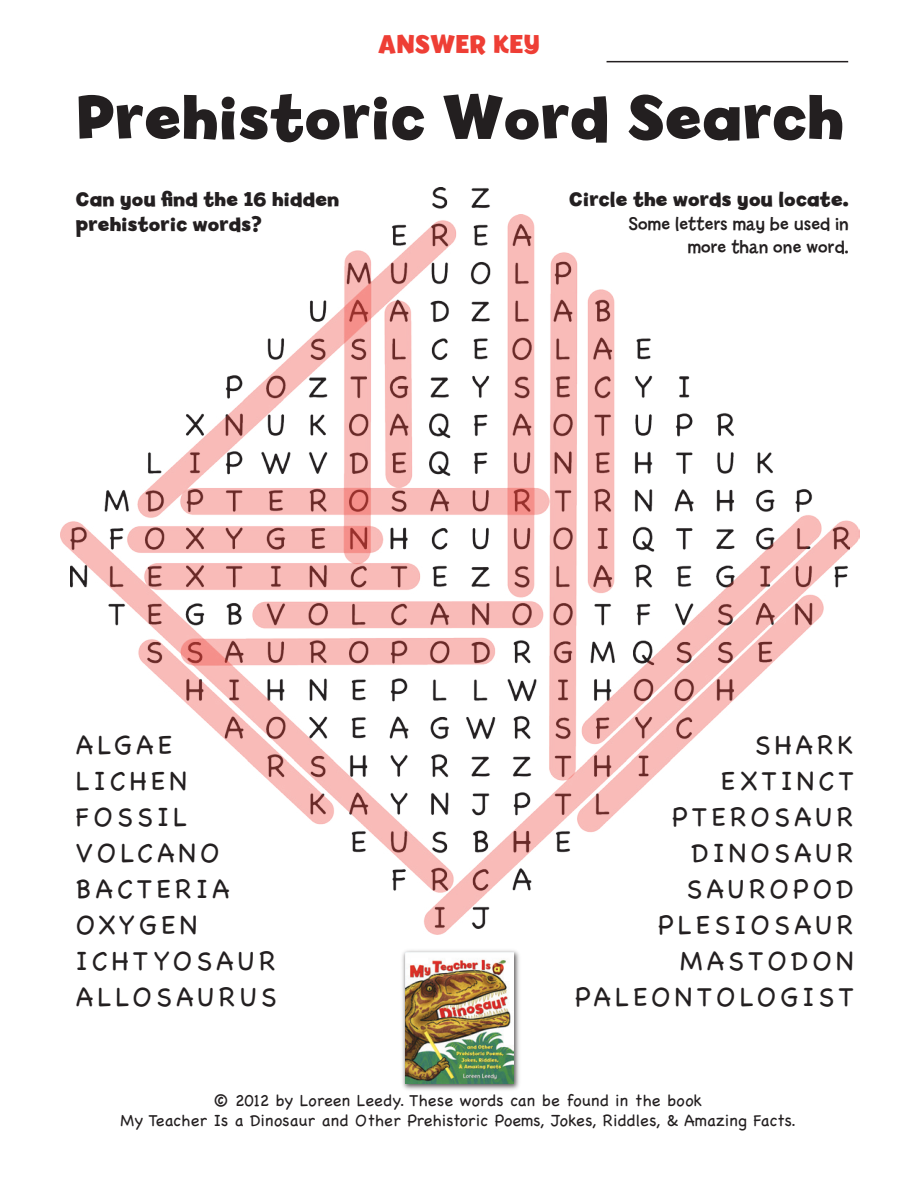
<style>
.page{position:relative;width:918px;height:1188px;background:#fff}
.page>*{position:absolute;margin:0;border:0;box-sizing:border-box;transform-origin:0 0}
.t1{font:700 66px "Billy";letter-spacing:.01em;color:#231f20}
.t2{font:27px/36px "Chalkboard";letter-spacing:.15em;color:#231f20}
.t3{font:700 27px "Billy";letter-spacing:.01em;color:#ee3e35}
.t4{font:700 21px/25.2px "Billy";letter-spacing:.01em;color:#231f20}
.t5{font:19.5px/23.4px "Billy";letter-spacing:.01em;color:#231f20;text-align:right}
.t6{font:16.5px/19.8px "Chalkboard";letter-spacing:.01em;color:#231f20;text-align:center}
</style>
<div class="page">
<hr style="left:607px;top:61px;width:241px;height:1px;background:#231f20">
<img style="left:402px;top:950px;width:117px;height:140px">
<img style="left:405px;top:952px;width:108px;height:132px">
<img style="left:61px;top:215px;width:799px;height:719px">
<p class="t3" style="left:378px;top:29px;width:163px">ANSWER KEY</p>
<h1 class="t1" style="left:76px;top:79px;width:769px">Prehistoric Word Search</h1>
<p class="t4" style="left:76px;top:187px;width:265px">Can you find the 16 hidden prehistoric words?</p>
<p class="t4" style="left:569px;top:187px;width:281px">Circle the words you locate.</p>
<p class="t5" style="left:628px;top:212px;width:222px">Some letters may be used in more than one word.</p>
<p class="t2" style="left:76px;top:727px;width:202px">ALGAE<br>LICHEN<br>FOSSIL<br>VOLCANO<br>BACTERIA<br>OXYGEN<br>ICHTYOSAUR<br>ALLOSAURUS</p>
<p class="t2" style="left:575px;top:727px;width:280px;text-align:right">SHARK<br>EXTINCT<br>PTEROSAUR<br>DINOSAUR<br>SAUROPOD<br>PLESIOSAUR<br>MASTODON<br>PALEONTOLOGIST</p>
<p class="t6" style="left:121px;top:1090px;width:677px">© 2012 by Loreen Leedy. These words can be found in the book<br>My Teacher Is a Dinosaur and Other Prehistoric Poems, Jokes, Riddles, &amp; Amazing Facts.</p>
</div>
